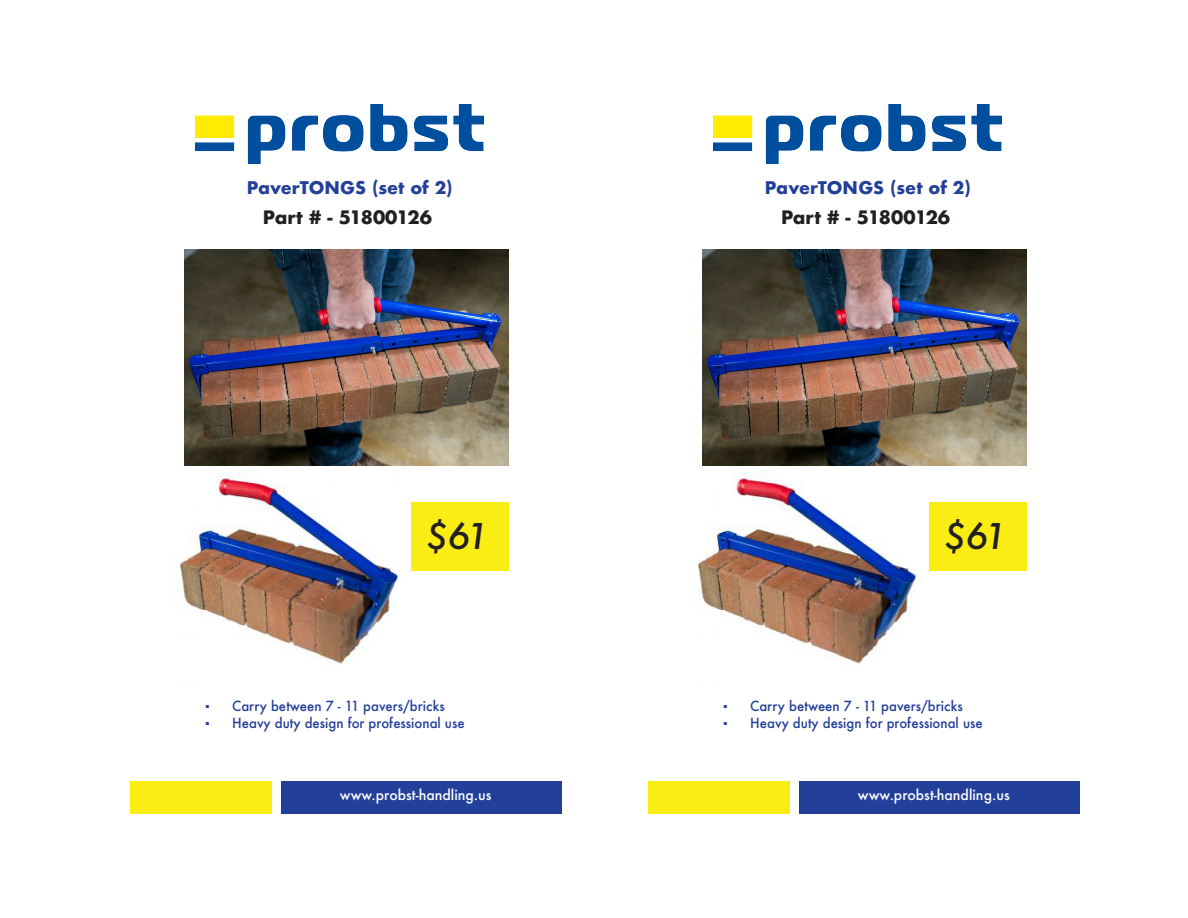
<style>
.page{position:relative;width:1188px;height:918px;background:#fff}
.page>*{position:absolute;margin:0;border:0;box-sizing:border-box;transform-origin:0 0}
.t1{font:italic 500 34.5px "Futura";color:#231f20;scale:1.04 1}
.t2{font:700 18px "Futura";letter-spacing:-.005em;color:#231f20}
.t3{font:700 16.95px "Futura";color:#223f99}
.t4{font:500 13.95px "Futura";color:#fff}
.t5{font:500 13.65px "Futura";color:#223f99}
.s1{font-family:"Times New Roman";font-weight:400}
</style>
<div class="page">
<div style="left:130px;top:781px;width:142px;height:33px;background:#f9ed13"></div>
<div style="left:281px;top:781px;width:281px;height:33px;background:#223f99"></div>
<img style="left:196px;top:104px;width:288px;height:59px">
<div style="left:411px;top:503px;width:98px;height:68px;background:#f9ed13"></div>
<img style="left:180px;top:456px;width:218px;height:208px">
<img style="left:185px;top:250px;width:324px;height:216px">
<div style="left:648px;top:781px;width:142px;height:33px;background:#f9ed13"></div>
<div style="left:799px;top:781px;width:281px;height:33px;background:#223f99"></div>
<img style="left:714px;top:104px;width:288px;height:59px">
<div style="left:929px;top:503px;width:98px;height:68px;background:#f9ed13"></div>
<img style="left:698px;top:456px;width:218px;height:208px">
<img style="left:703px;top:250px;width:324px;height:216px">
<p class="t3" style="left:247px;top:176px;width:207px">PaverTONGS (set of 2)</p>
<h2 class="t2" style="left:263px;top:205px;width:171px">Part # - 51800126</h2>
<p class="t3" style="left:765px;top:176px;width:207px">PaverTONGS (set of 2)</p>
<h2 class="t2" style="left:781px;top:205px;width:171px">Part # - 51800126</h2>
<h1 class="t1" style="left:426px;top:513px;width:62px">$61</h1>
<h1 class="t1" style="left:944px;top:513px;width:62px">$61</h1>
<p class="t5" style="left:205px;top:697px;width:241px"><span class="s1">▪</span> Carry between 7 - 11 pavers/bricks</p>
<p class="t5" style="left:205px;top:713px;width:261px"><span class="s1">▪</span> Heavy duty design for professional use</p>
<p class="t5" style="left:723px;top:697px;width:241px"><span class="s1">▪</span> Carry between 7 - 11 pavers/bricks</p>
<p class="t5" style="left:723px;top:713px;width:261px"><span class="s1">▪</span> Heavy duty design for professional use</p>
<p class="t4" style="left:340px;top:785px;width:153px">www.probst-handling.us</p>
<p class="t4" style="left:858px;top:785px;width:153px">www.probst-handling.us</p>
</div>
